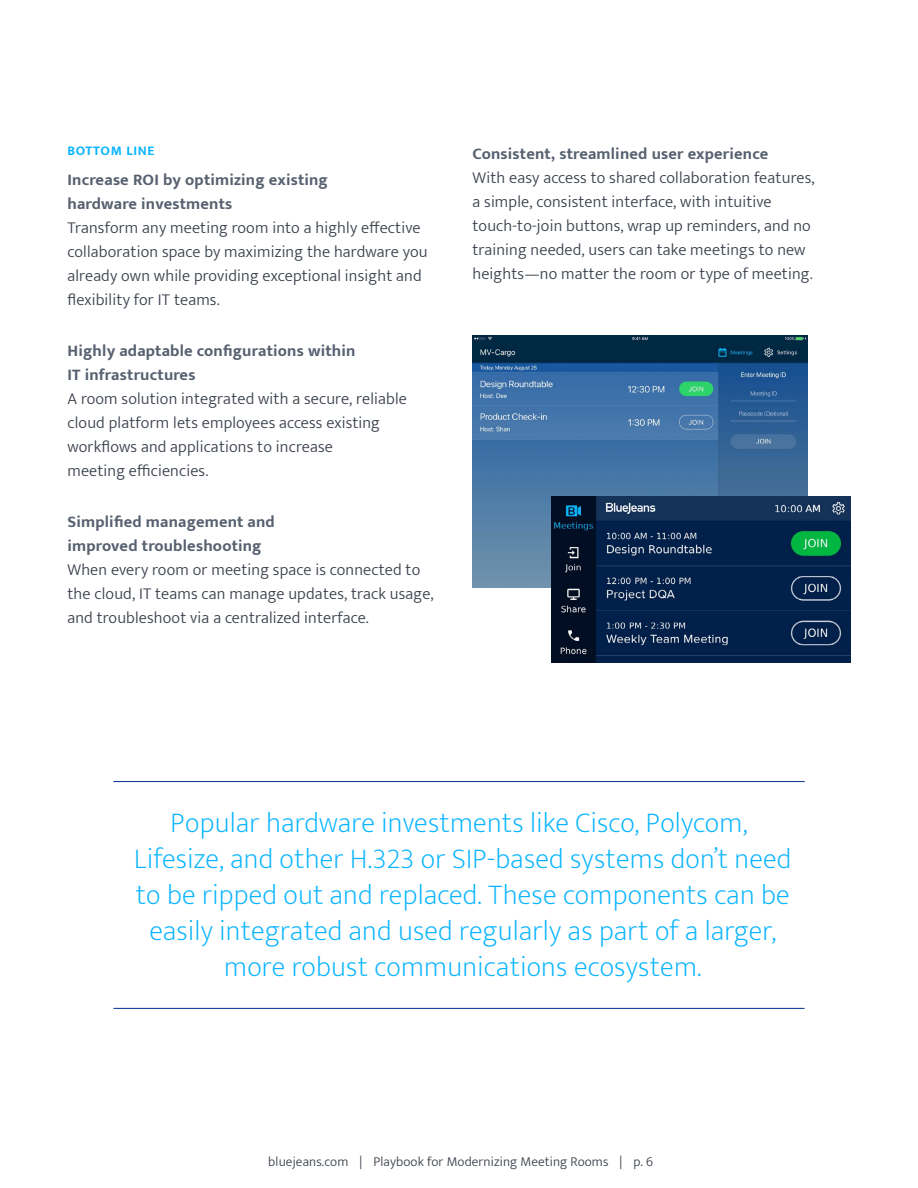
<style>
.page{position:relative;width:918px;height:1188px;background:#fff}
.page>*{position:absolute;margin:0;border:0;box-sizing:border-box;transform-origin:0 0}
.t1{font:200 28.5px/36px "Mukta";letter-spacing:.01em;color:#0ab5ff;text-align:center}
.t2{font:300 16.5px/24px "Mukta";letter-spacing:.01em;color:#3b424d}
.t3{font:700 16.5px/24px "Mukta";letter-spacing:.01em;color:#576170}
.t4{font:300 13.5px "Mukta";letter-spacing:.01em;color:#3b424d}
.t5{font:700 13.5px "Mukta";letter-spacing:.05em;color:#0ab5ff}
</style>
<div class="page">
<img style="left:472px;top:336px;width:335px;height:251px">
<img style="left:551px;top:497px;width:299px;height:166px">
<hr style="left:113px;top:781px;width:692px;height:1px;background:#002e91">
<hr style="left:113px;top:1008px;width:692px;height:1px;background:#002e91">
<p class="t5" style="left:68px;top:143px;width:89px">BOTTOM LINE</p>
<p class="t3" style="left:68px;top:167px;width:262px">Increase ROI by optimizing existing hardware investments</p>
<p class="t2" style="left:68px;top:215px;width:362px">Transform any meeting room into a highly effective collaboration space by maximizing the hardware you already own while providing exceptional insight and flexibility for IT teams.</p>
<p class="t3" style="left:68px;top:338px;width:290px">Highly adaptable configurations within<br>IT infrastructures</p>
<p class="t2" style="left:68px;top:386px;width:341px">A room solution integrated with a secure, reliable cloud platform lets employees access existing workflows and applications to increase<br>meeting efficiencies.</p>
<p class="t3" style="left:68px;top:509px;width:209px">Simplified management and improved troubleshooting</p>
<p class="t2" style="left:68px;top:557px;width:368px">When every room or meeting space is connected to the cloud, IT teams can manage updates, track usage, and troubleshoot via a centralized interface.</p>
<p class="t3" style="left:472px;top:141px;width:297px">Consistent, streamlined user experience</p>
<p class="t2" style="left:472px;top:165px;width:344px">With easy access to shared collaboration features, a simple, consistent interface, with intuitive touch-to-join buttons, wrap up reminders, and no training needed, users can take meetings to new heights—no matter the room or type of meeting.</p>
<p class="t1" style="left:134px;top:805px;width:658px">Popular hardware investments like Cisco, Polycom, Lifesize, and other H.323 or SIP-based systems don’t need to be ripped out and replaced. These components can be easily integrated and used regularly as part of a larger, more robust communications ecosystem.</p>
<p class="t4" style="left:268px;top:1153px;width:386px">bluejeans.com | Playbook for Modernizing Meeting Rooms | p. 6</p>
</div>
